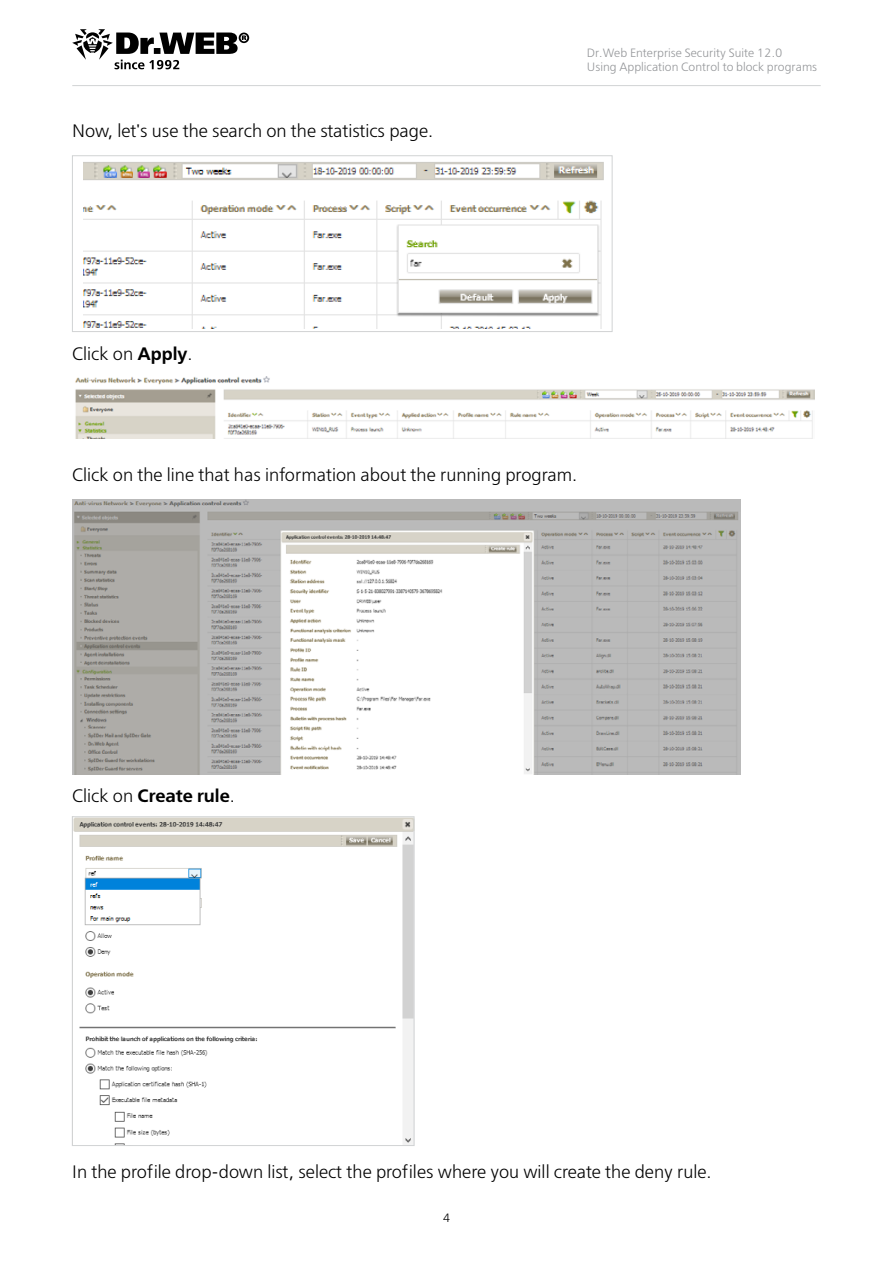
<style>
.page{position:relative;width:893px;height:1263px;background:#fff}
.page>*{position:absolute;margin:0;border:0;box-sizing:border-box;transform-origin:0 0}
.t1{font:300 18px "Free Set";color:#000}
.t2{font:600 18px "Free Set";letter-spacing:-.005em;color:#000}
.t3{font:300 12px/14.4px "Free Set";color:#939598}
.t4{font:300 12px "Free Set";color:#000}
.s1{font-weight:600}
.s2{font-weight:300}
</style>
<div class="page">
<svg style="left:72px;top:29px;width:177px;height:40px"></svg>
<hr style="left:72px;top:85px;width:749px;height:1px;background:#d1d3d4">
<img style="left:84px;top:162px;width:520px;height:166px">
<div style="left:72px;top:156px;width:540px;height:176px;border:1px solid #d1d3d4"></div>
<img style="left:75px;top:376px;width:740px;height:62px">
<img style="left:72px;top:499px;width:668px;height:275px">
<img style="left:74px;top:818px;width:338px;height:326px">
<div style="left:72px;top:816px;width:342px;height:330px;border:1px solid #d1d3d4"></div>
<p class="t1" style="left:72px;top:120px;width:363px">Now, let's use the search on the statistics page.</p>
<p class="t3" style="left:587px;top:45px;width:232px">Dr.Web Enterprise Security Suite 12.0<br>Using Application Control to block programs</p>
<p class="t1" style="left:72px;top:342px;width:122px">Click on <span class="s1">Apply</span>.</p>
<p class="t1" style="left:72px;top:464px;width:506px">Click on the line that has information about the running program.</p>
<p class="t2" style="left:72px;top:784px;width:164px"><span class="s2">Click on</span> Create rule<span class="s2">.</span></p>
<p class="t1" style="left:72px;top:1160px;width:641px">In the profile drop-down list, select the profiles where you will create the deny rule.</p>
<p class="t4" style="left:443px;top:1210px;width:9px">4</p>
</div>
